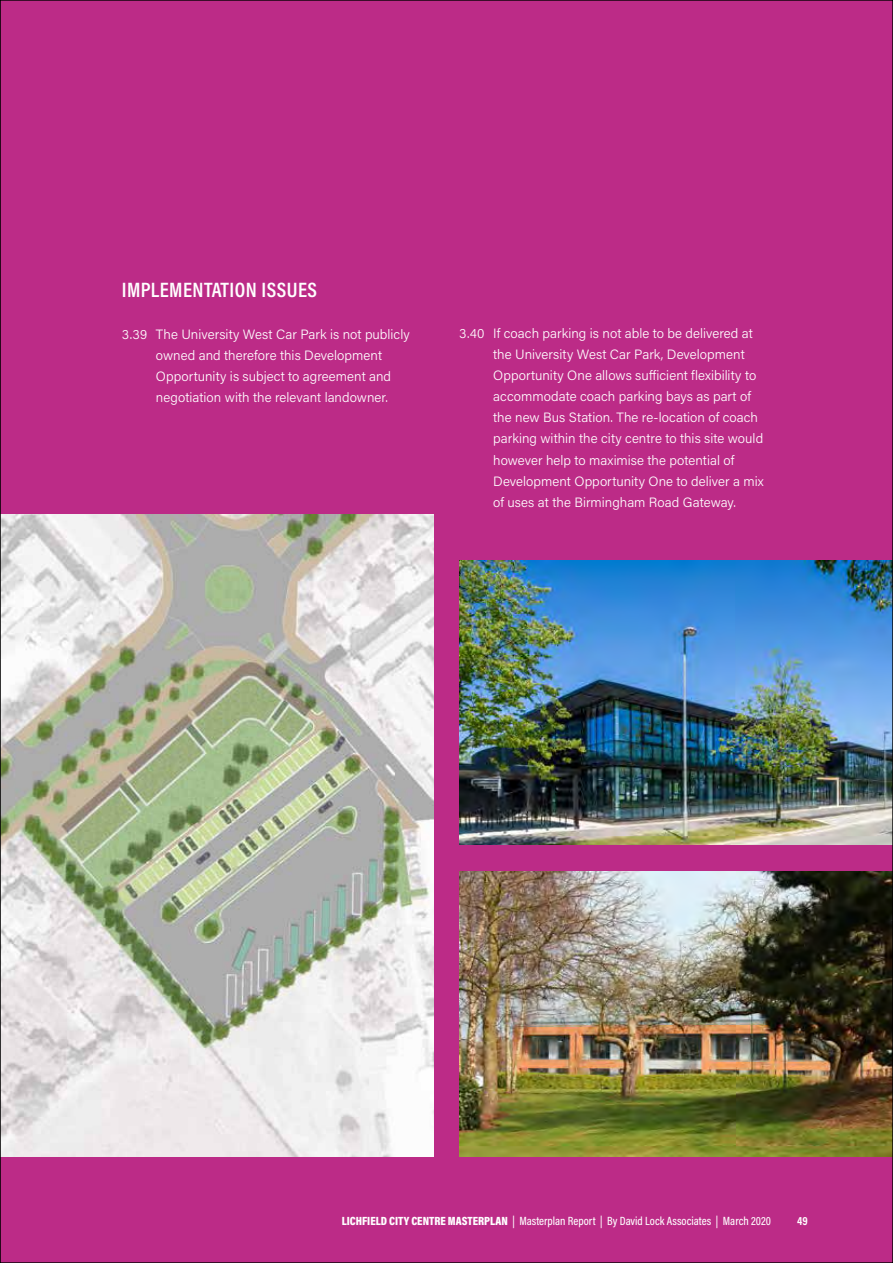
<style>
.page{position:relative;width:893px;height:1263px;background:#bc2b87}
.page>*{position:absolute;margin:0;border:0;box-sizing:border-box;transform-origin:0 0}
.t1{font:21px "Acumin Variable Concept";letter-spacing:-.13em;color:#fff}
.t2{font:13.5px/21px "Acumin Variable Concept";letter-spacing:.01em;color:#fff}
.t3{font:12px "Acumin Variable Concept";letter-spacing:-.1em;color:#fff}
</style>
<div class="page">
<img style="left:2px;top:514px;width:432px;height:643px">
<img style="left:460px;top:560px;width:431px;height:285px">
<img style="left:460px;top:871px;width:431px;height:286px">
<h1 class="t1" style="left:122px;top:275px;width:199px">IMPLEMENTATION ISSUES</h1>
<p class="t2" style="left:156px;top:323px;width:255px;text-indent:-34px">3.39 The University West Car Park is not publicly owned and therefore this Development Opportunity is subject to agreement and negotiation with the relevant landowner.</p>
<p class="t2" style="left:493px;top:323px;width:272px;text-indent:-34px">3.40 If coach parking is not able to be delivered at the University West Car Park, Development Opportunity One allows sufficient flexibility to accommodate coach parking bays as part of the new Bus Station. The re-location of coach parking within the city centre to this site would however help to maximise the potential of Development Opportunity One to deliver a mix of uses at the Birmingham Road Gateway.</p>
<p class="t3" style="left:342px;top:1213px;width:432px">LICHFIELD CITY CENTRE MASTERPLAN | Masterplan Report | By David Lock Associates | March 2020</p>
<p class="t3" style="left:797px;top:1213px;width:13px">49</p>
</div>
